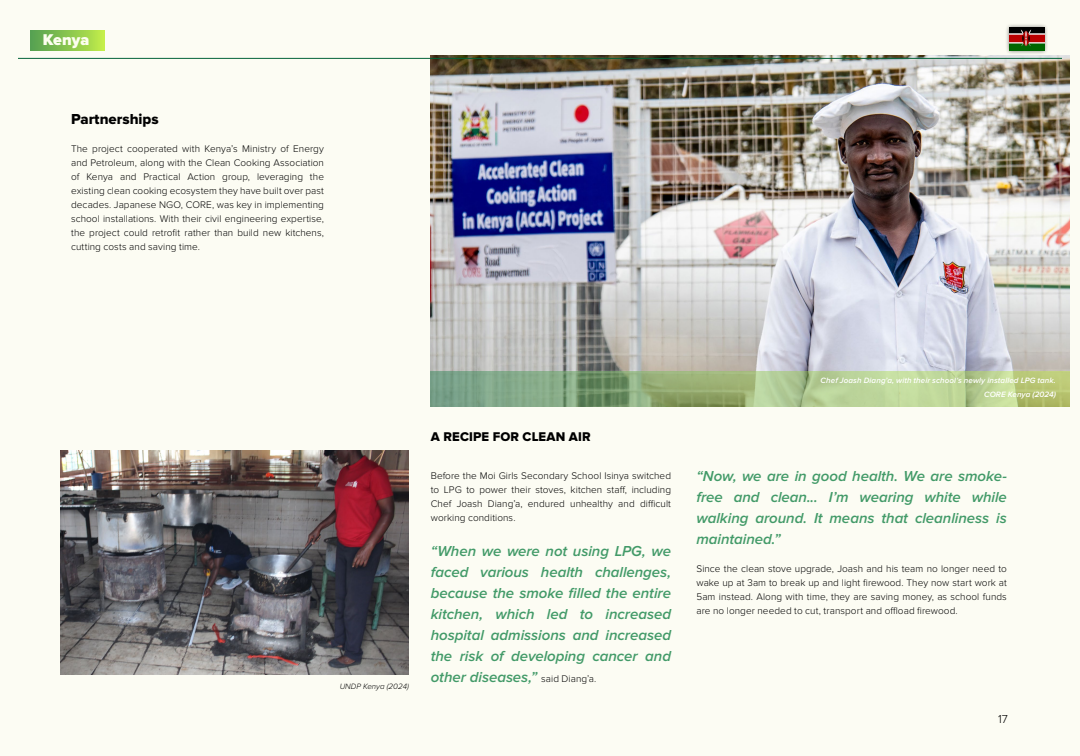
<style>
.page{position:relative;width:1080px;height:756px;background:#fcfcf3}
.page>*{position:absolute;margin:0;border:0;box-sizing:border-box;transform-origin:0 0}
.t1{font:900 16.2px "Proxima Nova";color:#fdfef0}
.t2{font:italic 600 15px/21px "Proxima Nova";letter-spacing:-.005em;color:#429a68;text-align:justify}
.t3{font:15px "Proxima Nova Extrabld";color:#000}
.t4{font:13.1px "Proxima Nova Extrabld";letter-spacing:.01em;color:#000}
.t5{font:300 12px "Proxima Nova";color:#000}
.t6{font:300 10px/14px "Proxima Nova";letter-spacing:.005em;color:#000;text-align:justify}
.t7{font:italic 600 8px/14px "Proxima Nova";letter-spacing:.01em;color:#fff;text-align:right}
.t8{font:italic 300 8px "Proxima Nova";color:#000}
.s1{font-weight:300;font-style:normal;font-size:10px;color:#000}
</style>
<div class="page">
<img style="left:431px;top:55px;width:639px;height:316px">
<svg style="left:431px;top:371px;width:639px;height:36px;background:#9eb985"></svg>
<img style="left:60px;top:450px;width:349px;height:224px">
<div style="left:31px;top:30px;width:74px;height:20px;background:linear-gradient(to right,#54a052,#bfeb4a)"></div>
<hr style="left:18px;top:58px;width:1044px;height:1px;background:#026238">
<div style="left:1005px;top:23px;width:43px;height:32px;background:#000;opacity:.49"></div>
<img style="left:1009px;top:27px;width:35px;height:23px">
<h1 class="t1" style="left:43px;top:30px;width:48px">Kenya</h1>
<h2 class="t3" style="left:71px;top:110px;width:89px">Partnerships</h2>
<p class="t6" style="left:71px;top:142px;width:254px">The project cooperated with Kenya’s Ministry of Energy and Petroleum, along with the Clean Cooking Association of Kenya and Practical Action group, leveraging the existing clean cooking ecosystem they have built over past decades. Japanese NGO, CORE, was key in implementing school installations. With their civil engineering expertise, the project could retrofit rather than build new kitchens, cutting costs and saving time.</p>
<p class="t8" style="left:340px;top:682px;width:71px">UNDP Kenya (2024)</p>
<h3 class="t4" style="left:431px;top:429px;width:161px">A RECIPE FOR CLEAN AIR</h3>
<p class="t6" style="left:431px;top:469px;width:242px">Before the Moi Girls Secondary School Isinya switched to LPG to power their stoves, kitchen staff, including Chef Joash Diang’a, endured unhealthy and difficult working conditions.</p>
<h2 class="t2" style="left:431px;top:541px;width:242px">“When we were not using LPG, we faced various health challenges, because the smoke filled the entire kitchen, which led to increased hospital admissions and increased the risk of developing cancer and other diseases,” <span class="s1">said Diang’a.</span></h2>
<p class="t7" style="left:821px;top:374px;width:237px">Chef Joash Diang’a, with their school’s newly installed LPG tank.<br>CORE Kenya (2024)</p>
<h2 class="t2" style="left:696px;top:466px;width:312px">“Now, we are in good health. We are smoke&shy;free and clean... I’m wearing white while walking around. It means that cleanliness is maintained.”</h2>
<p class="t6" style="left:696px;top:562px;width:312px">Since the clean stove upgrade, Joash and his team no longer need to wake up at 3am to break up and light firewood. They now start work at 5am instead. Along with time, they are saving money, as school funds are no longer needed to cut, transport and offload firewood.</p>
<p class="t5" style="left:998px;top:713px;width:11px">17</p>
</div>
